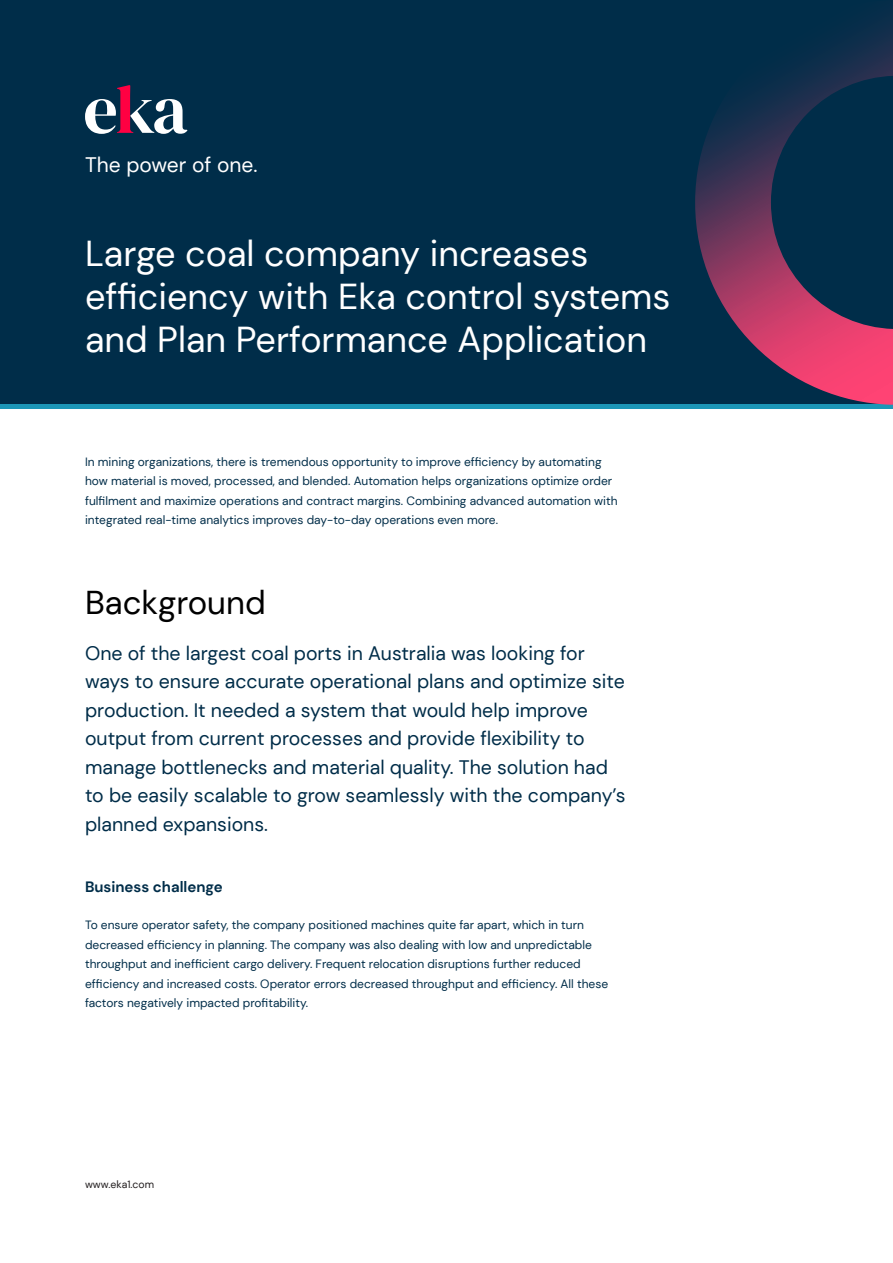
<style>
.page{position:relative;width:893px;height:1263px;background:#fff}
.page>*{position:absolute;margin:0;border:0;box-sizing:border-box;transform-origin:0 0}
.t1{font:36px/43.2px "DM Sans";color:#fff}
.t2{font:33px "DM Sans";color:#000}
.t3{font:21px "DM Sans";color:#fff}
.t4{font:19.5px/28.5px "DM Sans";color:#002d49}
.t5{font:700 15px "DM Sans";color:#002d49}
.t6{font:12px/19.5px "DM Sans";color:#002d49}
.t7{font:10.5px "DM Sans";color:#231f20}
</style>
<div class="page">
<div style="left:0;top:0;width:893px;height:405px;background:#002d49"></div>
<svg style="left:85px;top:85px;width:103px;height:49px"></svg>
<hr style="left:0;top:405px;width:893px;height:4px;background:#1c96b7">
<svg style="left:695px;top:13px;width:198px;height:392px"></svg>
<p class="t3" style="left:85px;top:151px;width:174px">The power of one.</p>
<p class="t1" style="left:85px;top:231px;width:587px">Large coal company increases efficiency with Eka control systems and Plan Performance Application</p>
<p class="t6" style="left:85px;top:451px;width:534px">In mining organizations, there is tremendous opportunity to improve efficiency by automating how material is moved, processed, and blended. Automation helps organizations optimize order fulfilment and maximize operations and contract margins. Combining advanced automation with integrated real-time analytics improves day-to-day operations even more.</p>
<p class="t2" style="left:85px;top:582px;width:182px">Background</p>
<p class="t4" style="left:85px;top:638px;width:542px">One of the largest coal ports in Australia was looking for ways to ensure accurate operational plans and optimize site production. It needed a system that would help improve output from current processes and provide flexibility to manage bottlenecks and material quality. The solution had to be easily scalable to grow seamlessly with the company’s planned expansions.</p>
<p class="t5" style="left:85px;top:877px;width:139px">Business challenge</p>
<p class="t6" style="left:85px;top:915px;width:525px">To ensure operator safety, the company positioned machines quite far apart, which in turn decreased efficiency in planning. The company was also dealing with low and unpredictable throughput and inefficient cargo delivery. Frequent relocation disruptions further reduced efficiency and increased costs. Operator errors decreased throughput and efficiency. All these factors negatively impacted profitability.</p>
<p class="t7" style="left:85px;top:1178px;width:71px">www.eka1.com</p>
</div>
